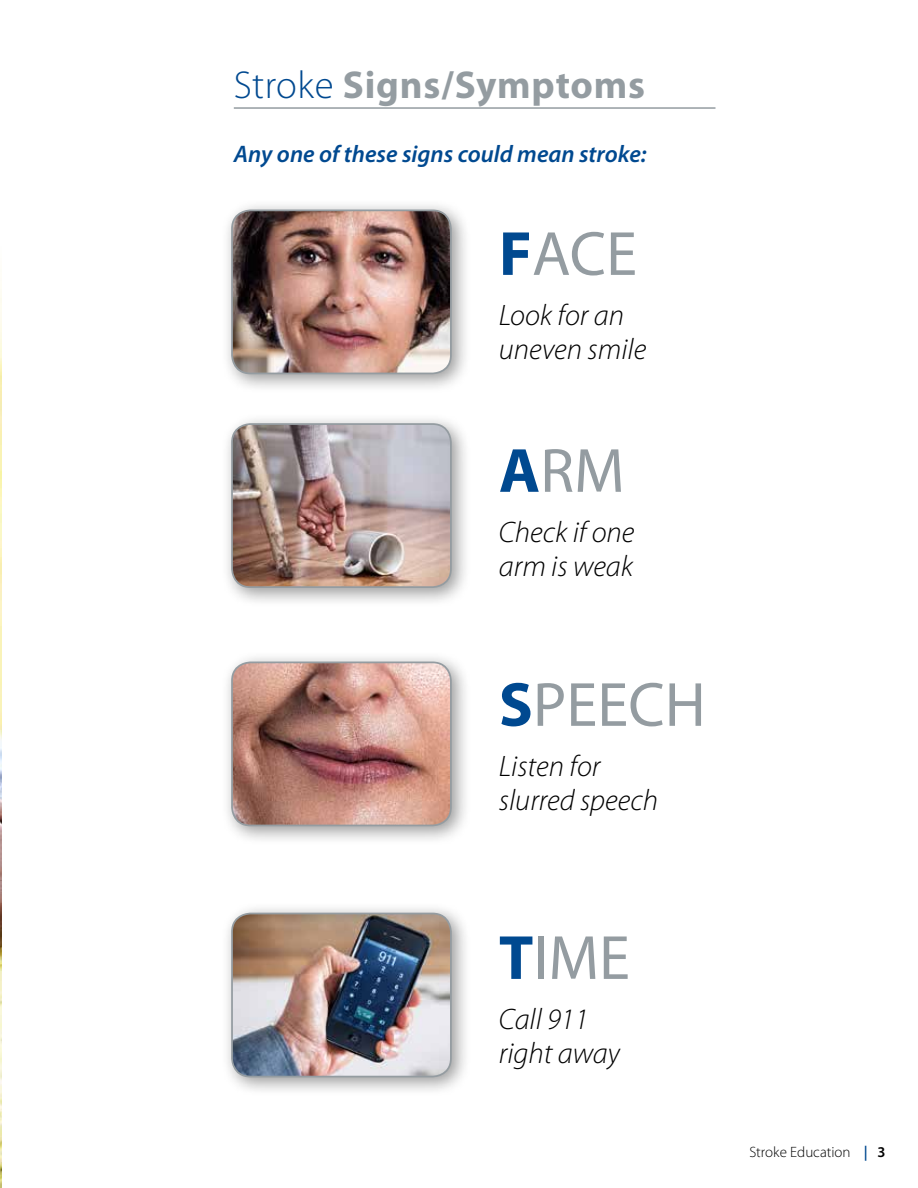
<style>
.page{position:relative;width:918px;height:1188px;background:#fff}
.page>*{position:absolute;margin:0;border:0;box-sizing:border-box;transform-origin:0 0}
.t1{font:62.85px "Myriad Pro";color:#949ca1}
.t2{font:700 39px "Myriad Pro";letter-spacing:.02em;color:#949ca1}
.t3{font:italic 300 29.7px/34.2px "Myriad Pro";color:#000}
.t4{font:italic 600 24px "Myriad Pro";color:#004990}
.t5{font:300 15px "Myriad Pro";color:#000}
.s1{font-weight:300;color:#004990}
.s2{font-weight:700;color:#004990}
.s3{font-weight:600;color:#004990}
.s4{font-weight:600}
</style>
<div class="page">
<img style="left:0;top:289px;width:1px;height:899px">
<hr style="left:234px;top:107px;width:482px;height:2px;background:#949ca1">
<div style="left:221px;top:199px;width:251px;height:196px;background:#000;opacity:.4"></div>
<img style="left:232px;top:210px;width:219px;height:163px">
<div style="left:231px;top:210px;width:221px;height:164px;border:2px solid #949ca1;border-radius:18px"></div>
<div style="left:221px;top:413px;width:251px;height:195px;background:#000;opacity:.4"></div>
<img style="left:232px;top:424px;width:219px;height:163px">
<div style="left:231px;top:423px;width:221px;height:165px;border:2px solid #949ca1;border-radius:18px"></div>
<div style="left:221px;top:902px;width:251px;height:196px;background:#000;opacity:.4"></div>
<img style="left:232px;top:914px;width:219px;height:163px">
<div style="left:231px;top:913px;width:221px;height:164px;border:2px solid #949ca1;border-radius:18px"></div>
<div style="left:221px;top:651px;width:251px;height:196px;background:#000;opacity:.4"></div>
<img style="left:232px;top:662px;width:219px;height:163px">
<div style="left:231px;top:662px;width:221px;height:164px;border:2px solid #949ca1;border-radius:18px"></div>
<h2 class="t2" style="left:234px;top:60px;width:413px"><span class="s1">Stroke</span> Signs/Symptoms</h2>
<p class="t4" style="left:234px;top:138px;width:414px">Any one of these signs could mean stroke:</p>
<h1 class="t1" style="left:499px;top:215px;width:140px"><span class="s2">F</span>ACE</h1>
<p class="t3" style="left:499px;top:298px;width:149px">Look for an uneven smile</p>
<h1 class="t1" style="left:499px;top:432px;width:127px"><span class="s2">A</span>RM</h1>
<p class="t3" style="left:499px;top:514px;width:137px">Check if one arm is weak</p>
<h1 class="t1" style="left:499px;top:666px;width:208px"><span class="s2">S</span>PEECH</h1>
<p class="t3" style="left:499px;top:748px;width:161px">Listen for slurred speech</p>
<h1 class="t1" style="left:499px;top:919px;width:133px"><span class="s2">T</span>IME</h1>
<p class="t3" style="left:499px;top:1002px;width:122px">Call 911 right away</p>
<p class="t5" style="left:749px;top:1143px;width:138px">Stroke Education <span class="s3">|</span> <span class="s4">3</span></p>
</div>
